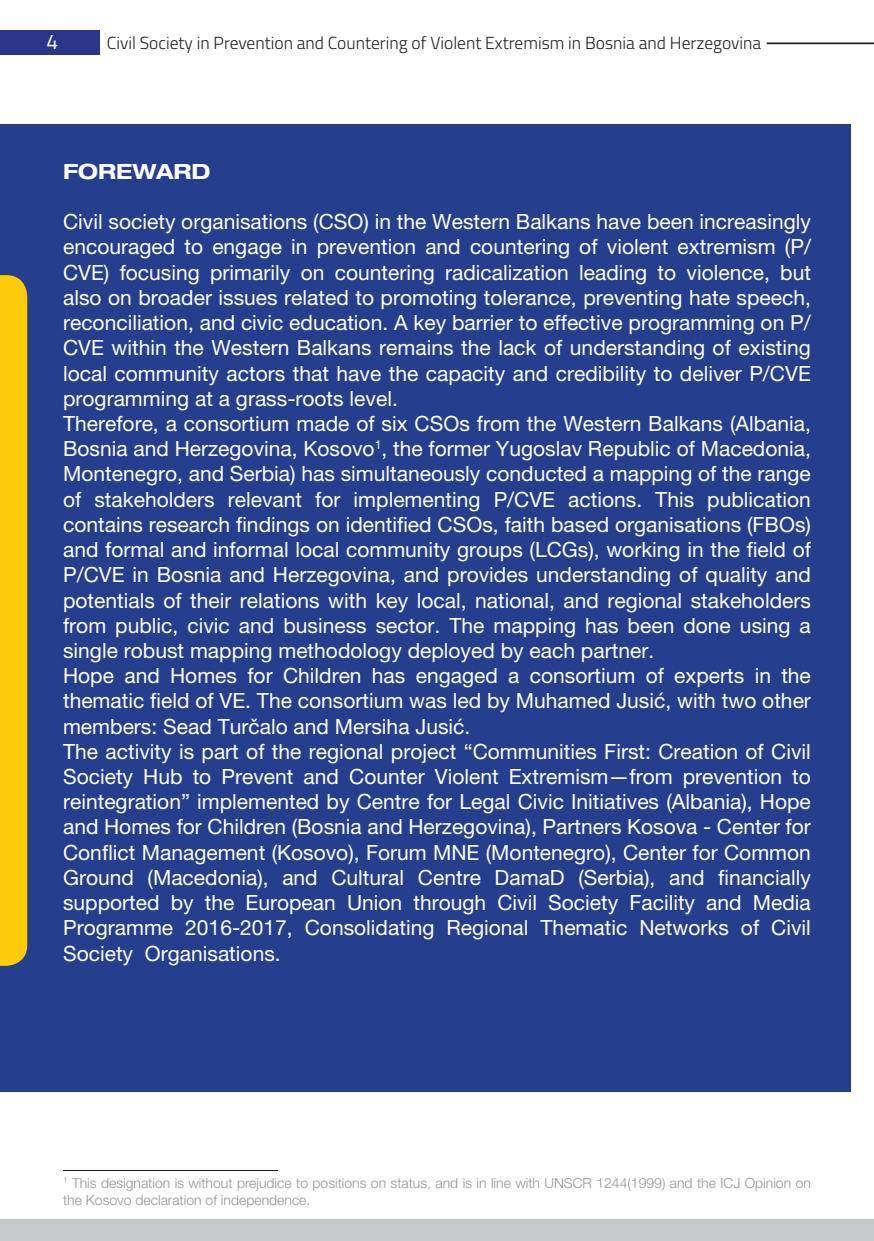
<style>
.page{position:relative;width:874px;height:1241px;background:#fff}
.page>*{position:absolute;margin:0;border:0;box-sizing:border-box;transform-origin:0 0}
.t1{font:21px/25.2px "Helvetica Neue LT Pro";color:#fff}
.t2{font:700 expanded 21px "Helvetica Neue LT Pro";color:#fff}
.t3{font:21px "Titillium";color:#fff}
.t4{font:300 17.5px "Titillium";color:#231f20}
.t5{font:300 14px/16.8px "Helvetica Neue LT Pro";color:#939598}
</style>
<div class="page">
<div style="left:0;top:30px;width:99px;height:24px;background:#29368a"></div>
<hr style="left:766px;top:42px;width:107px;height:2px;background:#231f20">
<div style="left:0;top:1218px;width:873px;height:22px;background:#c7c8ca"></div>
<hr style="left:63px;top:1169px;width:215px;height:1px;background:#231f20">
<div style="left:0;top:124px;width:850px;height:967px;background:#253f8e"></div>
<div style="left:0;top:275px;width:27px;height:690px;background:#fccc0a"></div>
<p class="t3" style="left:46px;top:26px;width:13px">4</p>
<p class="t4" style="left:107px;top:30px;width:655px">Civil Society in Prevention and Countering of Violent Extremism in Bosnia and Herzegovina</p>
<p class="t2" style="left:63px;top:158px;width:149px">FOREWARD</p>
<p class="t1" style="left:63px;top:209px;width:749px">Civil society organisations (CSO) in the Western Balkans have been increasingly encouraged to engage in prevention and countering of violent extremism (P/ CVE) focusing primarily on countering radicalization leading to violence, but also on broader issues related to promoting tolerance, preventing hate speech, reconciliation, and civic education. A key barrier to effective programming on P/ CVE within the Western Balkans remains the lack of understanding of existing local community actors that have the capacity and credibility to deliver P/CVE programming at a grass-roots level.<br>Therefore, a consortium made of six CSOs from the Western Balkans (Albania, Bosnia and Herzegovina, Kosovo<sup>1</sup>, the former Yugoslav Republic of Macedonia, Montenegro, and Serbia) has simultaneously conducted a mapping of the range of stakeholders relevant for implementing P/CVE actions. This publication contains research findings on identified CSOs, faith based organisations (FBOs) and formal and informal local community groups (LCGs), working in the field of P/CVE in Bosnia and Herzegovina, and provides understanding of quality and potentials of their relations with key local, national, and regional stakeholders from public, civic and business sector. The mapping has been done using a single robust mapping methodology deployed by each partner.<br>Hope and Homes for Children has engaged a consortium of experts in the thematic field of VE. The consortium was led by Muhamed Jusić, with two other members: Sead Turčalo and Mersiha Jusić.<br>The activity is part of the regional project “Communities First: Creation of Civil Society Hub to Prevent and Counter Violent Extremism—from prevention to reintegration” implemented by Centre for Legal Civic Initiatives (Albania), Hope and Homes for Children (Bosnia and Herzegovina), Partners Kosova - Center for Conflict Management (Kosovo), Forum MNE (Montenegro), Center for Common Ground (Macedonia), and Cultural Centre DamaD (Serbia), and financially supported by the European Union through Civil Society Facility and Media Programme 2016-2017, Consolidating Regional Thematic Networks of Civil Society Organisations.</p>
<p class="t5" style="left:63px;top:1173px;width:749px"><sup>1</sup> This designation is without prejudice to positions on status, and is in line with UNSCR 1244(1999) and the ICJ Opinion on the Kosovo declaration of independence.</p>
</div>
